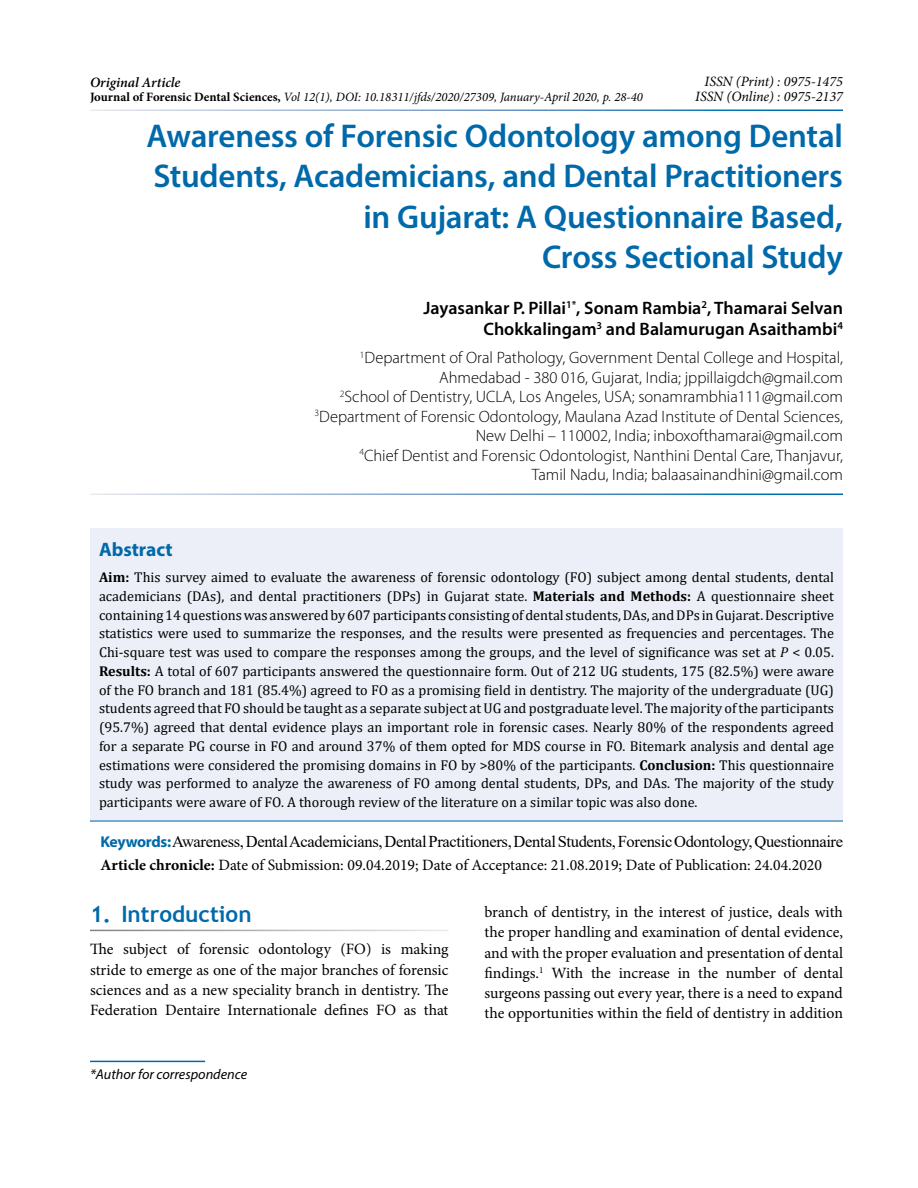
<style>
.page{position:relative;width:918px;height:1188px;background:#fff}
.page>*{position:absolute;margin:0;border:0;box-sizing:border-box;transform-origin:0 0}
.t1{font:600 33px/40.5px "Myriad Pro";letter-spacing:-.01em;color:#0069aa;text-align:right}
.t2{font:700 22.5px "Trebuchet MS";color:#0069aa}
.t3{font:700 19.5px "Myriad Pro";color:#0069aa}
.t4{font:600 18px/21px "Myriad Pro";color:#000;text-align:right}
.t5{font:300 16.5px/19.5px "Myriad Pro";color:#000;text-align:right}
.t6{font:16.5px "Times New Roman";letter-spacing:-.02em;color:#000}
.t7{font:15.75px/20.2px "Minion Pro";color:#000;text-align:justify}
.t8{font:14.25px/18.8px "Cambria";color:#000;text-align:justify}
.t9{font:italic 14.25px/15px "Minion Pro";color:#000;text-align:right}
.t10{font:italic 14.25px "Myriad Pro";color:#000}
.t11{font:italic 600 14.25px "Minion Pro";color:#000}
.t12{font:italic 12.75px "Minion Pro";color:#000}
.s1{font-weight:700;font-style:normal}
.s2{font-weight:700}
.s3{font-style:italic}
.s4{font-family:"Myriad Pro";font-weight:700;font-size:15.75px;color:#0069aa}
</style>
<div class="page">
<div style="left:90px;top:528px;width:753px;height:293px;background:#eceff7"></div>
<hr style="left:90px;top:821px;width:753px;height:1px;background:#0069aa">
<hr style="left:90px;top:1061px;width:115px;height:1px;background:#0069aa">
<p class="t11" style="left:90px;top:72px;width:92px">Original Article</p>
<p class="t9" style="left:695px;top:74px;width:149px">ISSN (Print) : 0975-1475<br>ISSN (Online) : 0975-2137</p>
<p class="t12" style="left:90px;top:88px;width:554px"><span class="s1">Journal of Forensic Dental Sciences,</span> Vol 12(1), DOI: 10.18311/jfds/2020/27309, January-April 2020, p. 28-40</p>
<h1 class="t1" style="left:146px;top:115px;width:698px">Awareness of Forensic Odontology among Dental Students, Academicians, and Dental Practitioners in Gujarat: A Questionnaire Based,<br>Cross Sectional Study</h1>
<p class="t4" style="left:424px;top:297px;width:421px">Jayasankar P. Pillai<sup>1*</sup>, Sonam Rambia<sup>2</sup>, Thamarai Selvan<br>Chokkalingam<sup>3</sup> and Balamurugan Asaithambi<sup>4</sup></p>
<p class="t5" style="left:315px;top:348px;width:530px"><sup>1</sup>Department of Oral Pathology, Government Dental College and Hospital, Ahmedabad - 380 016, Gujarat, India; jppillaigdch@gmail.com<br><sup>2</sup>School of Dentistry, UCLA, Los Angeles, USA; sonamrambhia111@gmail.com <sup>3</sup>Department of Forensic Odontology, Maulana Azad Institute of Dental Sciences, New Delhi – 110002, India; inboxofthamarai@gmail.com<br><sup>4</sup>Chief Dentist and Forensic Odontologist, Nanthini Dental Care, Thanjavur,<br>Tamil Nadu, India; balaasainandhini@gmail.com</p>
<h3 class="t3" style="left:99px;top:537px;width:75px">Abstract</h3>
<p class="t8" style="left:99px;top:568px;width:737px"><span class="s2">Aim:</span> This survey aimed to evaluate the awareness of forensic odontology (FO) subject among dental students, dental academicians (DAs), and dental practitioners (DPs) in Gujarat state. <span class="s2">Materials and Methods:</span> A questionnaire sheet containing 14 questions was answered by 607 participants consisting of dental students, DAs, and DPs in Gujarat. Descriptive statistics were used to summarize the responses, and the results were presented as frequencies and percentages. The Chi‑square test was used to compare the responses among the groups, and the level of significance was set at <span class="s3">P</span> &lt; 0.05.<br><span class="s2">Results:</span> A total of 607 participants answered the questionnaire form. Out of 212 UG students, 175 (82.5%) were aware of the FO branch and 181 (85.4%) agreed to FO as a promising field in dentistry. The majority of the undergraduate (UG) students agreed that FO should be taught as a separate subject at UG and postgraduate level. The majority of the participants (95.7%) agreed that dental evidence plays an important role in forensic cases. Nearly 80% of the respondents agreed for a separate PG course in FO and around 37% of them opted for MDS course in FO. Bitemark analysis and dental age estimations were considered the promising domains in FO by &gt;80% of the participants. <span class="s2">Conclusion:</span> This questionnaire study was performed to analyze the awareness of FO among dental students, DPs, and DAs. The majority of the study participants were aware of FO. A thorough review of the literature on a similar topic was also done.</p>
<p class="t6" style="left:100px;top:829px;width:744px"><span class="s4">Keywords:</span> Awareness, Dental Academicians, Dental Practitioners, Dental Students, Forensic Odontology, Questionnaire</p>
<p class="t7" style="left:100px;top:855px;width:723px"><span class="s2">Article chronicle:</span> Date of Submission: 09.04.2019; Date of Acceptance: 21.08.2019; Date of Publication: 24.04.2020</p>
<h2 class="t2" style="left:90px;top:900px;width:163px">1. Introduction</h2>
<p class="t7" style="left:90px;top:939px;width:360px">The subject of forensic odontology (FO) is making stride to emerge as one of the major branches of forensic sciences and as a new speciality branch in dentistry. The Federation Dentaire Internationale defines FO as that</p>
<p class="t10" style="left:90px;top:1065px;width:159px">*Author for correspondence</p>
<p class="t7" style="left:484px;top:902px;width:360px">branch of dentistry, in the interest of justice, deals with the proper handling and examination of dental evidence, and with the proper evaluation and presentation of dental findings.<sup>1</sup> With the increase in the number of dental surgeons passing out every year, there is a need to expand the opportunities within the field of dentistry in addition</p>
</div>
